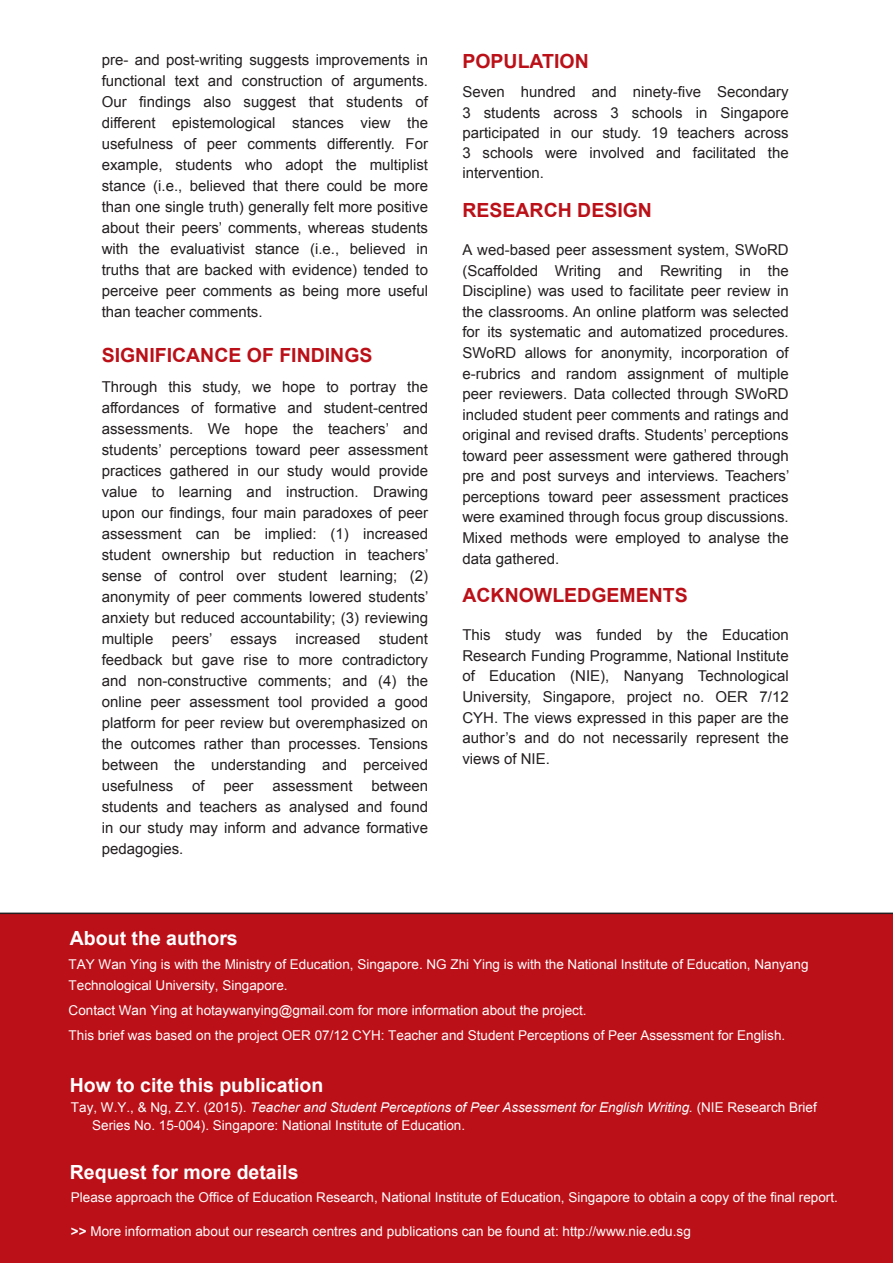
<style>
.page{position:relative;width:893px;height:1263px;background:#fff}
.page>*{position:absolute;margin:0;border:0;box-sizing:border-box;transform-origin:0 0}
.t1{font:700 19.5px "Arial";color:#bb1018}
.t2{font:700 19.5px "Arial";color:#fff}
.t3{font:15px/21px "Arial";color:#231f20;text-align:justify}
.t4{font:13.5px/21px "Arial";color:#fff}
.s1{font-style:italic}
.s2{font-weight:700}
</style>
<div class="page">
<div style="left:0;top:912px;width:893px;height:351px;background:#bb1018"></div>
<p class="t3" style="left:102px;top:49px;width:328px">pre- and post-writing suggests improvements in functional text and construction of arguments.<br>Our findings also suggest that students of different epistemological stances view the usefulness of peer comments differently. For example, students who adopt the multiplist stance (i.e., believed that there could be more than one single truth) generally felt more positive about their peers’ comments, whereas students with the evaluativist stance (i.e., believed in truths that are backed with evidence) tended to perceive peer comments as being more useful than teacher comments.</p>
<h1 class="t1" style="left:102px;top:342px;width:236px">significance of FIN DINGS</h1>
<p class="t3" style="left:102px;top:376px;width:328px">Through this study, we hope to portray the affordances of formative and student-centred assessments. We hope the teachers’ and students’ perceptions toward peer assessment practices gathered in our study would provide value to learning and instruction. Drawing upon our findings, four main paradoxes of peer assessment can be implied: (1) increased student ownership but reduction in teachers’ sense of control over student learning; (2) anonymity of peer comments lowered students’ anxiety but reduced accountability; (3) reviewing multiple peers’ essays increased student feedback but gave rise to more contradictory and non-constructive comments; and (4) the online peer assessment tool provided a good platform for peer review but overemphasized on the outcomes rather than processes. Tensions between the understanding and perceived usefulness</p>
<p class="t3" style="left:192px;top:775px;width:14px">of</p>
<p class="t3" style="left:224px;top:775px;width:32px">peer</p>
<p class="t3" style="left:272px;top:775px;width:82px">assessment</p>
<p class="t3" style="left:102px;top:775px;width:328px;text-indent:270px">between students and teachers as analysed and found in our study may inform and advance formative pedagogies.</p>
<h1 class="t2" style="left:70px;top:925px;width:169px">About the authors</h1>
<h1 class="t1" style="left:462px;top:49px;width:128px">population</h1>
<p class="t3" style="left:462px;top:82px;width:328px;line-height:20.2px">Seven hundred and ninety-five Secondary 3 students across 3 schools in Singapore participated in our study. 19 teachers across 3 schools were involved and facilitated the intervention.</p>
<h1 class="t1" style="left:462px;top:197px;width:191px">REsearch Design</h1>
<p class="t3" style="left:462px;top:240px;width:328px;line-height:20.5px">A wed-based peer assessment system, SWoRD (Scaffolded Writing and Rewriting in the Discipline) was used to facilitate peer review in the classrooms. An online platform was selected for its systematic and automatized procedures.<br>SWoRD allows for anonymity, incorporation of e-rubrics and random assignment of multiple peer reviewers. Data collected through SWoRD included student peer comments and ratings and original and revised drafts. Students’ perceptions toward peer assessment were gathered through pre and post surveys and interviews. Teachers’ perceptions toward peer assessment practices were examined through focus group discussions.<br>Mixed methods were employed to analyse the data gathered.</p>
<h1 class="t1" style="left:462px;top:582px;width:227px">Acknowledgements</h1>
<p class="t3" style="left:462px;top:625px;width:328px;line-height:20.5px">This study was funded by the Education Research Funding Programme, National Institute of Education (NIE), Nanyang Technological University, Singapore, project no. OER 7/12<br>CYH. The views expressed in this paper are the author’s and do not necessarily represent the views of NIE.</p>
<p class="t4" style="left:69px;top:954px;width:741px">TAY Wan Ying is with the Ministry of Education, Singapore. NG Zhi Ying is with the National Institute of Education, Nanyang<br>Technological University, Singapore.</p>
<p class="t4" style="left:69px;top:998px;width:718px;line-height:25.2px">Contact Wan Ying at hotaywanying@gmail.com for more information about the project.<br>This brief was based on the project OER 07/12 CYH: Teacher and Student Perceptions of Peer Assessment for English.</p>
<h1 class="t2" style="left:70px;top:1073px;width:255px">How to cite this publication</h1>
<p class="t4" style="left:92px;top:1099px;width:726px;line-height:18px;text-indent:-21px">Tay, W.Y., &amp; Ng, Z.Y. (2015). <span class="s1">Teacher and Student Perceptions of Peer Assessment for English Writing.</span> (NIE Research Brief<br>Series No. 15-004). Singapore: National Institute of Education.</p>
<h1 class="t2" style="left:70px;top:1160px;width:230px">Request for more details</h1>
<p class="t4" style="left:71px;top:1187px;width:768px">Please approach the Office of Education Research, National Institute of Education, Singapore to obtain a copy of the final report.</p>
<p class="t4" style="left:71px;top:1221px;width:621px"><span class="s2">&gt;&gt;</span> More information about our research centres and publications can be found at: http://www.nie.edu.sg</p>
</div>
